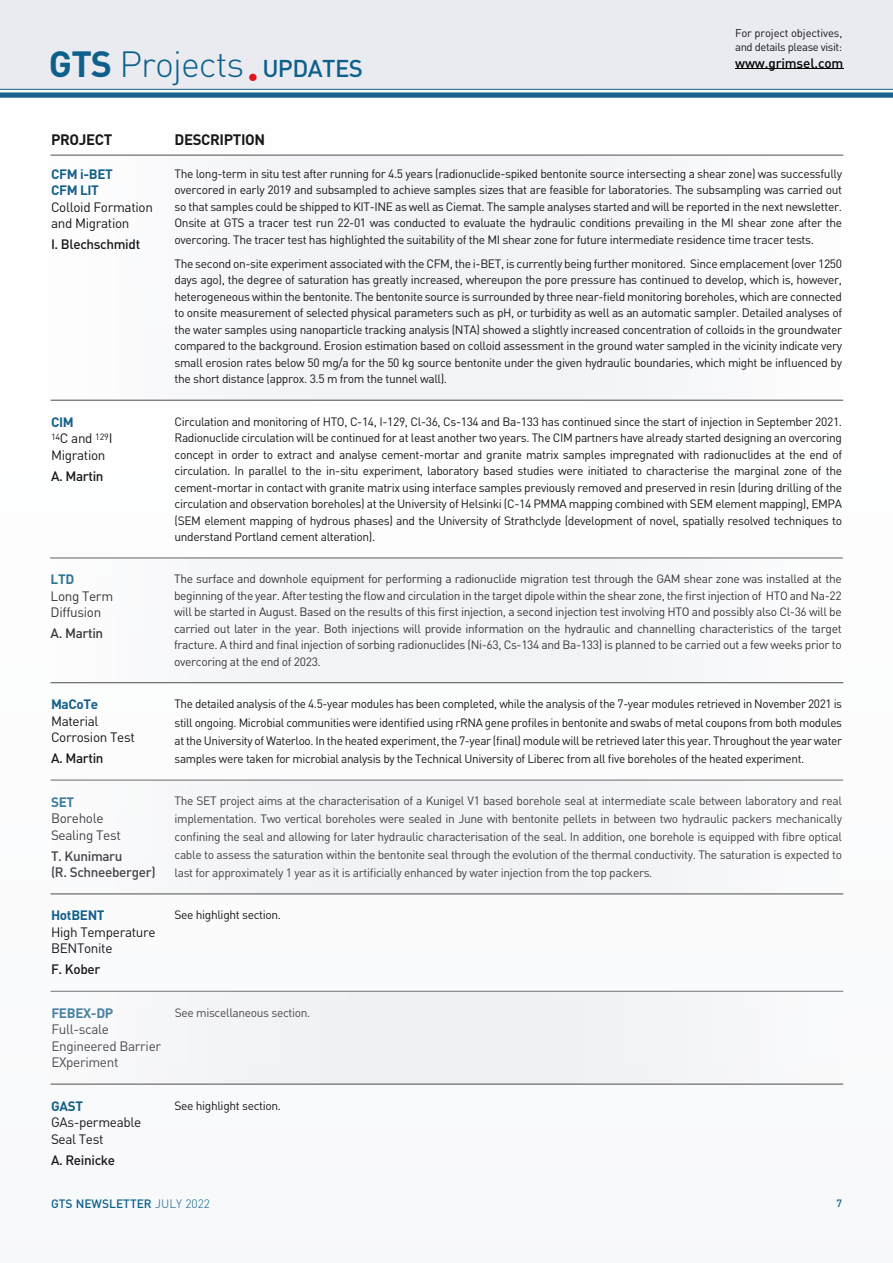
<style>
.page{position:relative;width:893px;height:1263px;background:#fff}
.page>*{position:absolute;margin:0;border:0;box-sizing:border-box;transform-origin:0 0}
.t1{font:300 36px "DIN";letter-spacing:-.025em;color:#0c608a}
.t2{font:700 15px "DIN";letter-spacing:-.025em;color:#1a171b}
.t3{font:13.5px/16.5px "DIN";letter-spacing:-.025em;color:#1a171b}
.t4{font:500 13.5px/16.5px "DIN";letter-spacing:-.025em;color:#1a171b}
.t5{font:700 13.5px/16.5px "DIN";letter-spacing:-.025em;color:#16608a}
.t6{font:500 13.5px "DIN";letter-spacing:-.01em;color:#010101}
.t7{font:12px/16.5px "DIN";letter-spacing:-.03em;color:#1a171b;text-align:justify}
.t8{font:500 12px "DIN";color:#0c608a}
.t9{font:11.25px/13.5px "DIN";letter-spacing:-.025em;color:#1a171b}
.t10{font:500 10.5px "DIN";color:#0c608a}
.t11{font:9px "DIN";color:#1a171b}
.s1{font-weight:700}
.s2{font-weight:500;font-size:24px}
.s3{font-size:13.5px}
.s4{font-weight:300}
</style>
<div class="page">
<div style="left:0;top:0;width:893px;height:89px;background:#e9ebf1"></div>
<img style="left:0;top:68px;width:893px;height:1017px">
<hr style="left:735px;top:68px;width:108px;height:1px;background:#010101">
<hr style="left:51px;top:155px;width:792px;height:1px;background:#4d4d4d">
<hr style="left:51px;top:400px;width:792px;height:1px;background:#4d4d4d">
<hr style="left:51px;top:1084px;width:792px;height:1px;background:#4d4d4d">
<hr style="left:51px;top:894px;width:792px;height:1px;background:#4d4d4d">
<hr style="left:51px;top:682px;width:792px;height:1px;background:#4d4d4d">
<h1 class="t1" style="left:49px;top:50px;width:316px"><span class="s1">GTS</span> Projects <sub>●</sub> <span class="s2">UPDATES</span></h1>
<p class="t2" style="left:51px;top:130px;width:63px">PROJECT</p>
<p class="t2" style="left:175px;top:130px;width:92px">DESCRIPTION</p>
<p class="t9" style="left:735px;top:26px;width:109px">For project objectives, and details please visit:</p>
<p class="t6" style="left:735px;top:58px;width:110px">www.grimsel.com</p>
<p class="t5" style="left:51px;top:165px;width:63px">CFM i-BET<br>CFM LIT</p>
<p class="t3" style="left:51px;top:198px;width:103px">Colloid Formation and Migration</p>
<p class="t4" style="left:51px;top:238px;width:91px">I. Blechschmidt</p>
<p class="t5" style="left:51px;top:413px;width:24px">CIM</p>
<p class="t11" style="left:51px;top:431px;width:63px">14<span class="s3">C and</span> 129<span class="s3">I</span></p>
<p class="t3" style="left:51px;top:446px;width:56px">Migration</p>
<p class="t4" style="left:51px;top:469px;width:54px">A. Martin</p>
<p class="t5" style="left:51px;top:571px;width:25px">LTD</p>
<p class="t3" style="left:51px;top:587px;width:64px">Long Term<br>Diffusion</p>
<p class="t4" style="left:51px;top:627px;width:54px">A. Martin</p>
<p class="t5" style="left:51px;top:695px;width:49px">MaCoTe</p>
<p class="t3" style="left:51px;top:712px;width:85px">Material<br>Corrosion Test</p>
<p class="t4" style="left:51px;top:751px;width:54px">A. Martin</p>
<p class="t5" style="left:51px;top:793px;width:25px">SET</p>
<p class="t3" style="left:51px;top:810px;width:71px">Borehole<br>Sealing Test</p>
<p class="t4" style="left:51px;top:849px;width:106px">T. Kunimaru<br>(R. Schneeberger)</p>
<p class="t5" style="left:51px;top:907px;width:55px">HotBENT</p>
<p class="t3" style="left:51px;top:923px;width:106px">High Temperature<br>BENTonite</p>
<p class="t4" style="left:51px;top:963px;width:51px">F. Kober</p>
<p class="t7" style="left:175px;top:165px;width:669px">The long-term in situ test after running for 4.5 years (radionuclide-spiked bentonite source intersecting a shear zone) was successfully overcored in early 2019 and subsampled to achieve samples sizes that are feasible for laboratories. The subsampling was carried out so that samples could be shipped to KIT-INE as well as Ciemat. The sample analyses started and will be reported in the next newsletter.<br>Onsite at GTS a tracer test run 22-01 was conducted to evaluate the hydraulic conditions prevailing in the MI shear zone after the overcoring. The tracer test has highlighted the suitability of the MI shear zone for future intermediate residence time tracer tests.</p>
<p class="t7" style="left:175px;top:255px;width:669px">The second on-site experiment associated with the CFM, the i-BET, is currently being further monitored. Since emplacement (over 1250 days ago), the degree of saturation has greatly increased, whereupon the pore pressure has continued to develop, which is, however, heterogeneous within the bentonite. The bentonite source is surrounded by three near-field monitoring boreholes, which are connected to onsite measurement of selected physical parameters such as pH, or turbidity as well as an automatic sampler. Detailed analyses of the water samples using nanoparticle tracking analysis (NTA) showed a slightly increased concentration of colloids in the groundwater compared to the background. Erosion estimation based on colloid assessment in the ground water sampled in the vicinity indicate very small erosion rates below 50 mg/a for the 50 kg source bentonite under the given hydraulic boundaries, which might be influenced by the short distance (approx. 3.5 m from the tunnel wall).</p>
<p class="t7" style="left:175px;top:413px;width:669px">Circulation and monitoring of HTO, C-14, I-129, Cl-36, Cs-134 and Ba-133 has continued since the start of injection in September 2021.<br>Radionuclide circulation will be continued for at least another two years. The CIM partners have already started designing an overcoring concept in order to extract and analyse cement-mortar and granite matrix samples impregnated with radionuclides at the end of circulation. In parallel to the in-situ experiment, laboratory based studies were initiated to characterise the marginal zone of the cement-mortar in contact with granite matrix using interface samples previously removed and preserved in resin (during drilling of the circulation and observation boreholes) at the University of Helsinki (C-14 PMMA mapping combined with SEM element mapping), EMPA (SEM element mapping of hydrous phases) and the University of Strathclyde (development of novel, spatially resolved techniques to understand Portland cement alteration).</p>
<p class="t7" style="left:174px;top:570px;width:669px">The surface and downhole equipment for performing a radionuclide migration test through the GAM shear zone was installed at the beginning of the year. After testing the flow and circulation in the target dipole within the shear zone, the first injection of HTO and Na-22 will be started in August. Based on the results of this first injection, a second injection test involving HTO and possibly also Cl-36 will be carried out later in the year. Both injections will provide information on the hydraulic and channelling characteristics of the target fracture. A third and final injection of sorbing radionuclides (Ni-63, Cs-134 and Ba-133) is planned to be carried out a few weeks prior to overcoring at the end of 2023.</p>
<p class="t7" style="left:175px;top:694px;width:669px;line-height:18.3px">The detailed analysis of the 4.5-year modules has been completed, while the analysis of the 7-year modules retrieved in November 2021 is still ongoing. Microbial communities were identified using rRNA gene profiles in bentonite and swabs of metal coupons from both modules at the University of Waterloo. In the heated experiment, the 7-year (final) module will be retrieved later this year. Throughout the year water samples were taken for microbial analysis by the Technical University of Liberec from all five boreholes of the heated experiment.</p>
<p class="t7" style="left:175px;top:792px;width:669px;line-height:17.9px">The SET project aims at the characterisation of a Kunigel V1 based borehole seal at intermediate scale between laboratory and real implementation. Two vertical boreholes were sealed in June with bentonite pellets in between two hydraulic packers mechanically confining the seal and allowing for later hydraulic characterisation of the seal. In addition, one borehole is equipped with fibre optical cable to assess the saturation within the bentonite seal through the evolution of the thermal conductivity. The saturation is expected to last for approximately 1 year as it is artificially enhanced by water injection from the top packers.</p>
<p class="t7" style="left:175px;top:906px;width:108px">See highlight section.</p>
<p class="t5" style="left:51px;top:1004px;width:64px">FEBEX-DP</p>
<p class="t3" style="left:51px;top:1021px;width:111px">Full-scale<br>Engineered Barrier<br>EXperiment</p>
<p class="t5" style="left:51px;top:1097px;width:34px">GAST</p>
<p class="t3" style="left:51px;top:1114px;width:92px">GAs-permeable<br>Seal Test</p>
<p class="t4" style="left:51px;top:1153px;width:66px">A. Reinicke</p>
<p class="t7" style="left:175px;top:1004px;width:137px">See miscellaneous section.</p>
<p class="t7" style="left:175px;top:1097px;width:108px">See highlight section.</p>
<p class="t8" style="left:51px;top:1199px;width:161px">GTS NEWSLETTER <span class="s4">JULY 2022</span></p>
<p class="t10" style="left:836px;top:1200px;width:7px">7</p>
</div>
